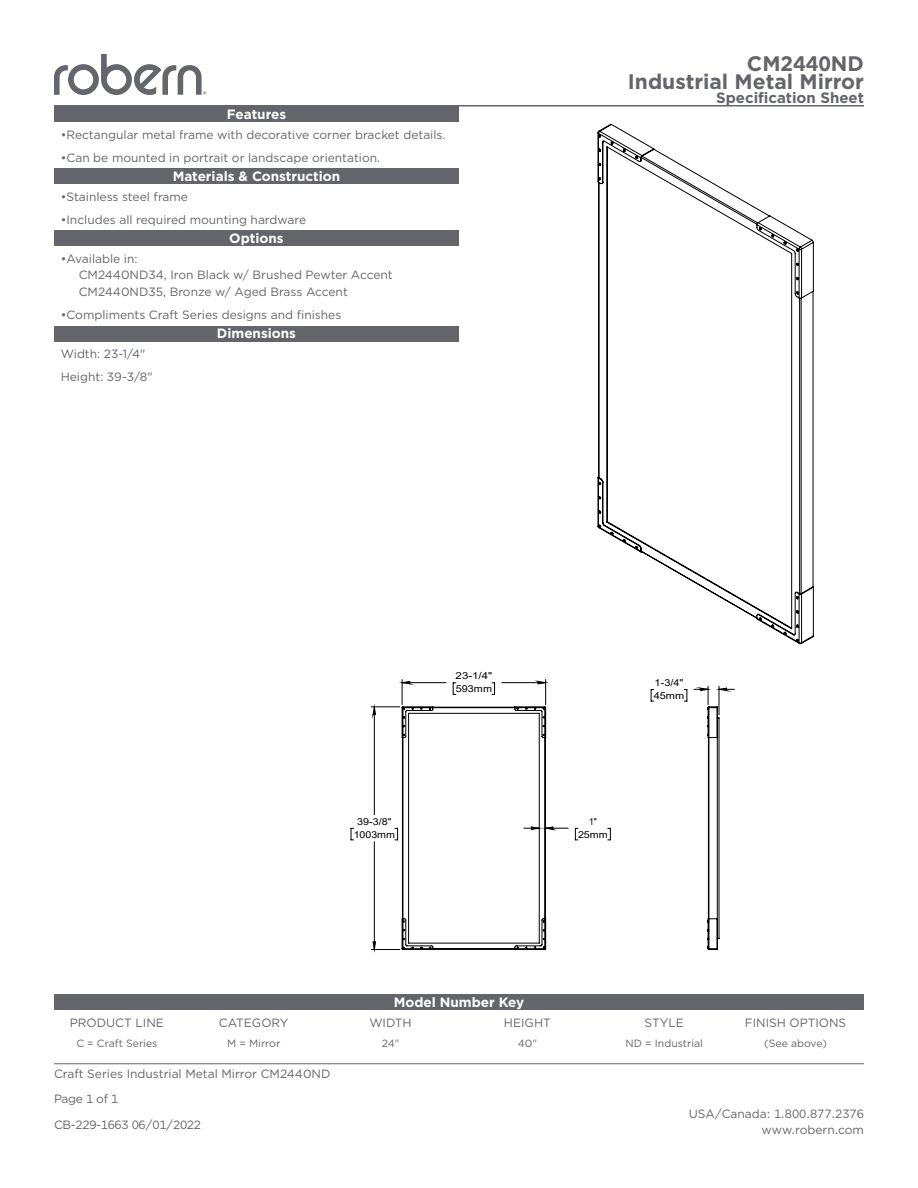
<style>
.page{position:relative;width:918px;height:1188px;background:#fff}
.page>*{position:absolute;margin:0;border:0;box-sizing:border-box;transform-origin:0 0}
.t1{font:700 21px "Gotham";color:#63656a}
.t2{font:700 15px "Gotham";color:#63656a}
.t3{font:700 13.5px "Gotham";color:#fff}
.PDFTITLE{font:12px "Gotham";color:#63656a}
.PDFTITLE-2{font:12px "Gotham";letter-spacing:-.025em;color:#63656a}
.t4{font:10.5px "Gotham";color:#63656a}
.t5{font:9.6px/13.2px "Arial";color:#000;text-align:center;scale:1.12 1}
.t6{font:9.6px/13.2px "Arial";color:#000;scale:1.19 1}
.t7{font:9.6px/13.2px "Arial";color:#000;scale:1.14 1}
.t8{font:9.6px/13.2px "Arial";color:#000;text-align:center;scale:.88 1}
</style>
<div class="page">
<hr style="left:54px;top:1063px;width:810px;height:1px;background:#63656a">
<div style="left:54px;top:326px;width:405px;height:16px;background:#63656a"></div>
<div style="left:54px;top:231px;width:405px;height:15px;background:#63656a"></div>
<div style="left:54px;top:106px;width:405px;height:16px;background:#63656a"></div>
<div style="left:54px;top:168px;width:405px;height:16px;background:#63656a"></div>
<hr style="left:54px;top:105px;width:810px;height:1px;background:#63656a">
<div style="left:54px;top:994px;width:810px;height:16px;background:#63656a"></div>
<svg style="left:54px;top:54px;width:152px;height:41px"></svg>
<svg style="left:351px;top:828px;width:3px;height:13px"></svg>
<svg style="left:371px;top:680px;width:197px;height:270px"></svg>
<svg style="left:694px;top:686px;width:40px;height:264px"></svg>
<svg style="left:597px;top:124px;width:217px;height:520px"></svg>
<p class="t1" style="left:747px;top:49px;width:119px">CM2440ND</p>
<p class="t1" style="left:628px;top:68px;width:238px">Industrial Metal Mirror</p>
<p class="t3" style="left:227px;top:105px;width:61px">Features</p>
<p class="PDFTITLE" style="left:61px;top:127px;width:386px">•Rectangular metal frame with decorative corner bracket details.</p>
<p class="PDFTITLE" style="left:61px;top:150px;width:321px">•Can be mounted in portrait or landscape orientation.</p>
<p class="PDFTITLE" style="left:61px;top:189px;width:129px">•Stainless steel frame</p>
<p class="PDFTITLE" style="left:61px;top:212px;width:247px">•Includes all required mounting hardware</p>
<p class="t3" style="left:173px;top:167px;width:169px">Materials &amp; Construction</p>
<p class="t3" style="left:229px;top:229px;width:56px">Options</p>
<p class="PDFTITLE" style="left:61px;top:251px;width:78px">•Available in:</p>
<p class="PDFTITLE" style="left:79px;top:267px;width:316px">CM2440ND34, Iron Black w/ Brushed Pewter Accent</p>
<p class="PDFTITLE" style="left:79px;top:284px;width:271px">CM2440ND35, Bronze w/ Aged Brass Accent</p>
<p class="PDFTITLE" style="left:61px;top:307px;width:282px">•Compliments Craft Series designs and finishes</p>
<p class="PDFTITLE" style="left:61px;top:346px;width:86px">Width: 23-1/4"</p>
<p class="PDFTITLE" style="left:61px;top:369px;width:94px">Height: 39-3/8"</p>
<p class="t3" style="left:217px;top:325px;width:81px">Dimensions</p>
<p class="t2" style="left:716px;top:87px;width:149px">Specification Sheet</p>
<p class="t6" style="left:456px;top:669px;width:32px">23-1/4"<br>593mm</p>
<p class="t7" style="left:654px;top:676px;width:28px">1-3/4"<br>45mm</p>
<p class="t5" style="left:354px;top:815px;width:38px">39-3/8"<br>1003mm</p>
<p class="t8" style="left:578px;top:815px;width:35px">1"<br>25mm</p>
<p class="t3" style="left:394px;top:993px;width:132px">Model Number Key</p>
<p class="PDFTITLE" style="left:70px;top:1015px;width:95px">PRODUCT LINE</p>
<p class="PDFTITLE" style="left:219px;top:1015px;width:71px">CATEGORY</p>
<p class="PDFTITLE" style="left:369px;top:1015px;width:44px">WIDTH</p>
<p class="PDFTITLE" style="left:504px;top:1015px;width:48px">HEIGHT</p>
<p class="PDFTITLE" style="left:645px;top:1015px;width:41px">STYLE</p>
<p class="PDFTITLE" style="left:745px;top:1015px;width:103px">FINISH OPTIONS</p>
<p class="t4" style="left:76px;top:1037px;width:83px">C = Craft Series</p>
<p class="t4" style="left:227px;top:1037px;width:55px">M = Mirror</p>
<p class="t4" style="left:382px;top:1037px;width:19px">24"</p>
<p class="t4" style="left:518px;top:1037px;width:21px">40"</p>
<p class="t4" style="left:625px;top:1037px;width:79px">ND = Industrial</p>
<p class="t4" style="left:764px;top:1037px;width:64px">(See above)</p>
<p class="PDFTITLE" style="left:54px;top:1066px;width:278px">Craft Series Industrial Metal Mirror CM2440ND</p>
<p class="PDFTITLE" style="left:54px;top:1092px;width:66px">Page 1 of 1</p>
<p class="PDFTITLE-2" style="left:54px;top:1117px;width:149px">CB-229-1663 06/01/2022</p>
<p class="PDFTITLE" style="left:689px;top:1106px;width:177px">USA/Canada: 1.800.877.2376</p>
<p class="PDFTITLE" style="left:762px;top:1122px;width:104px">www.robern.com</p>
</div>
